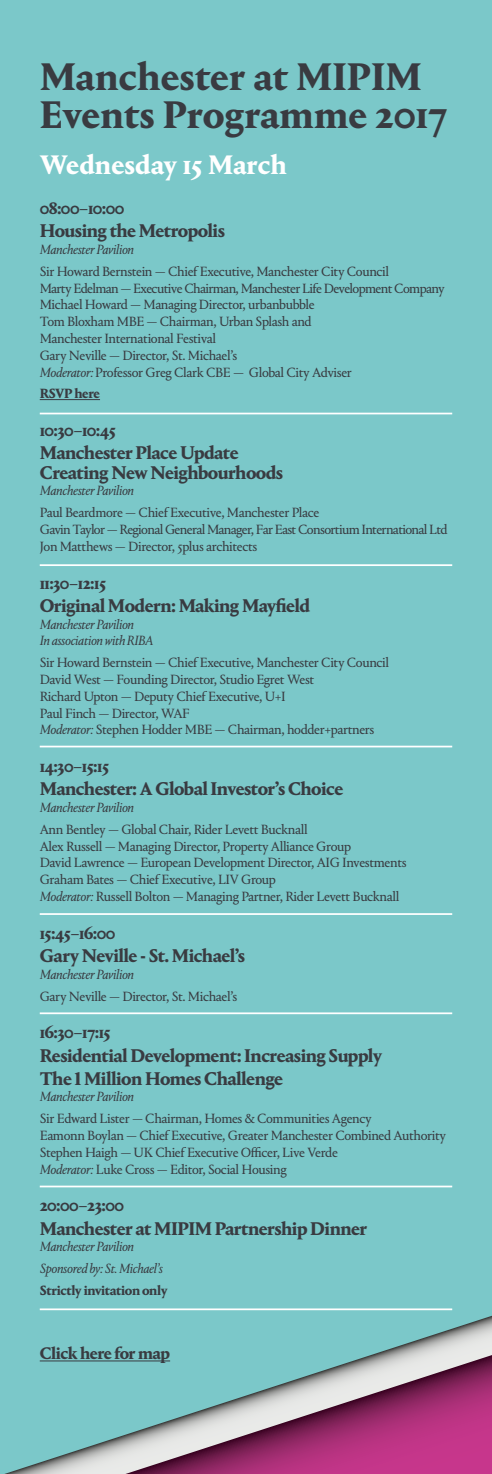
<style>
.page{position:relative;width:492px;height:1474px;background:#fff}
.page>*{position:absolute;margin:0;border:0;box-sizing:border-box;transform-origin:0 0}
.t1{font:700 40.25px/38.5px "Portrait Text";color:#393b41}
.t2{font:700 28px "Portrait Text";color:#fff}
.t3{font:700 19.25px/19.2px "Portrait Text";letter-spacing:-.03em;color:#393b41}
.t4{font:700 17.5px "Portrait Text";letter-spacing:-.03em;color:#393b41}
.t5{font:14px/16.8px "Portrait Text";letter-spacing:-.03em;color:#393b41}
.t6{font:italic 14px/16.8px "Portrait Text";letter-spacing:-.03em;color:#393b41}
.t7{font:700 14px "Portrait Text";letter-spacing:-.03em;color:#393b41}
.s1{font-style:italic}
</style>
<div class="page">
<div style="left:0;top:0;width:491px;height:1473px;background:#7bc8c9"></div>
<hr style="left:40px;top:399px;width:60px;height:1px;background:#393b41">
<hr style="left:40px;top:412px;width:411px;height:2px;background:#fff">
<hr style="left:40px;top:564px;width:411px;height:2px;background:#fff">
<hr style="left:40px;top:745px;width:411px;height:2px;background:#fff">
<hr style="left:40px;top:1012px;width:411px;height:2px;background:#fff">
<hr style="left:40px;top:913px;width:411px;height:2px;background:#fff">
<svg style="left:8px;top:1316px;width:483px;height:157px"></svg>
<svg style="left:125px;top:1354px;width:366px;height:119px"></svg>
<hr style="left:40px;top:1185px;width:411px;height:2px;background:#fff">
<hr style="left:40px;top:1308px;width:411px;height:2px;background:#fff">
<h1 class="t1" style="left:40px;top:55px;width:408px">Manchester at MIPIM<br>Events Programme 2017</h1>
<h2 class="t2" style="left:40px;top:144px;width:248px">Wednesday 15 March</h2>
<p class="t4" style="left:40px;top:195px;width:86px">08:00–10:00</p>
<h3 class="t3" style="left:40px;top:220px;width:187px">Housing the Metropolis</h3>
<p class="t6" style="left:40px;top:240px;width:96px">Manchester Pavilion</p>
<p class="t5" style="left:40px;top:262px;width:406px">Sir Howard Bernstein — Chief Executive, Manchester City Council<br>Marty Edelman — Executive Chairman, Manchester Life Development Company Michael Howard — Managing Director, urbanbubble<br>Tom Bloxham MBE — Chairman, Urban Splash and<br>Manchester International Festival<br>Gary Neville — Director, St. Michael’s<br><span class="s1">Moderator:</span> Professor Greg Clark CBE — Global City Adviser</p>
<p class="t7" style="left:40px;top:383px;width:62px">RSVP here</p>
<p class="t4" style="left:40px;top:417px;width:78px">10:30–10:45</p>
<h3 class="t3" style="left:40px;top:442px;width:245px">Manchester Place Update<br>Creating New Neighbourhoods</h3>
<p class="t6" style="left:40px;top:482px;width:96px">Manchester Pavilion</p>
<p class="t5" style="left:40px;top:503px;width:409px">Paul Beardmore — Chief Executive, Manchester Place<br>Gavin Taylor — Regional General Manager, Far East Consortium International Ltd<br>Jon Matthews — Director, 5plus architects</p>
<p class="t4" style="left:40px;top:570px;width:68px">11:30–12:15</p>
<h3 class="t3" style="left:40px;top:594px;width:272px">Original Modern: Making Mayfield</h3>
<p class="t6" style="left:40px;top:615px;width:115px">Manchester Pavilion<br>In association with RIBA</p>
<p class="t5" style="left:40px;top:653px;width:350px">Sir Howard Bernstein — Chief Executive, Manchester City Council David West — Founding Director, Studio Egret West<br>Richard Upton — Deputy Chief Executive, U+I<br>Paul Finch — Director, WAF<br><span class="s1">Moderator:</span> Stephen Hodder MBE — Chairman, hodder+partners</p>
<p class="t4" style="left:40px;top:753px;width:71px">14:30–15:15</p>
<h3 class="t3" style="left:40px;top:778px;width:305px">Manchester: A Global Investor’s Choice</h3>
<p class="t6" style="left:40px;top:798px;width:96px">Manchester Pavilion</p>
<p class="t5" style="left:40px;top:820px;width:368px">Ann Bentley — Global Chair, Rider Levett Bucknall<br>Alex Russell — Managing Director, Property Alliance Group<br>David Lawrence — European Development Director, AIG Investments Graham Bates — Chief Executive, LIV Group<br><span class="s1">Moderator:</span> Russell Bolton — Managing Partner, Rider Levett Bucknall</p>
<p class="t4" style="left:40px;top:920px;width:77px">15:45–16:00</p>
<h3 class="t3" style="left:40px;top:944px;width:207px">Gary Neville - St. Michael’s</h3>
<p class="t6" style="left:40px;top:965px;width:96px">Manchester Pavilion</p>
<p class="t5" style="left:40px;top:987px;width:199px">Gary Neville — Director, St. Michael’s</p>
<p class="t4" style="left:40px;top:1019px;width:72px">16:30–17:15</p>
<h3 class="t3" style="left:40px;top:1042px;width:343px;line-height:23.1px">Residential Development: Increasing Supply<br>The 1 Million Homes Challenge</h3>
<p class="t6" style="left:40px;top:1087px;width:96px">Manchester Pavilion</p>
<p class="t5" style="left:40px;top:1109px;width:407px">Sir Edward Lister — Chairman, Homes &amp; Communities Agency<br>Eamonn Boylan — Chief Executive, Greater Manchester Combined Authority Stephen Haigh — UK Chief Executive Officer, Live Verde<br><span class="s1">Moderator:</span> Luke Cross — Editor, Social Housing</p>
<p class="t4" style="left:40px;top:1192px;width:86px">20:00–23:00</p>
<h3 class="t3" style="left:40px;top:1217px;width:329px">Manchester at MIPIM Partnership Dinner</h3>
<p class="t6" style="left:40px;top:1235px;width:125px;line-height:21.7px">Manchester Pavilion<br>Sponsored by: St. Michael’s</p>
<p class="t7" style="left:40px;top:1279px;width:129px">Strictly invitation only</p>
<p class="t4" style="left:40px;top:1340px;width:132px">Click here for map</p>
</div>
